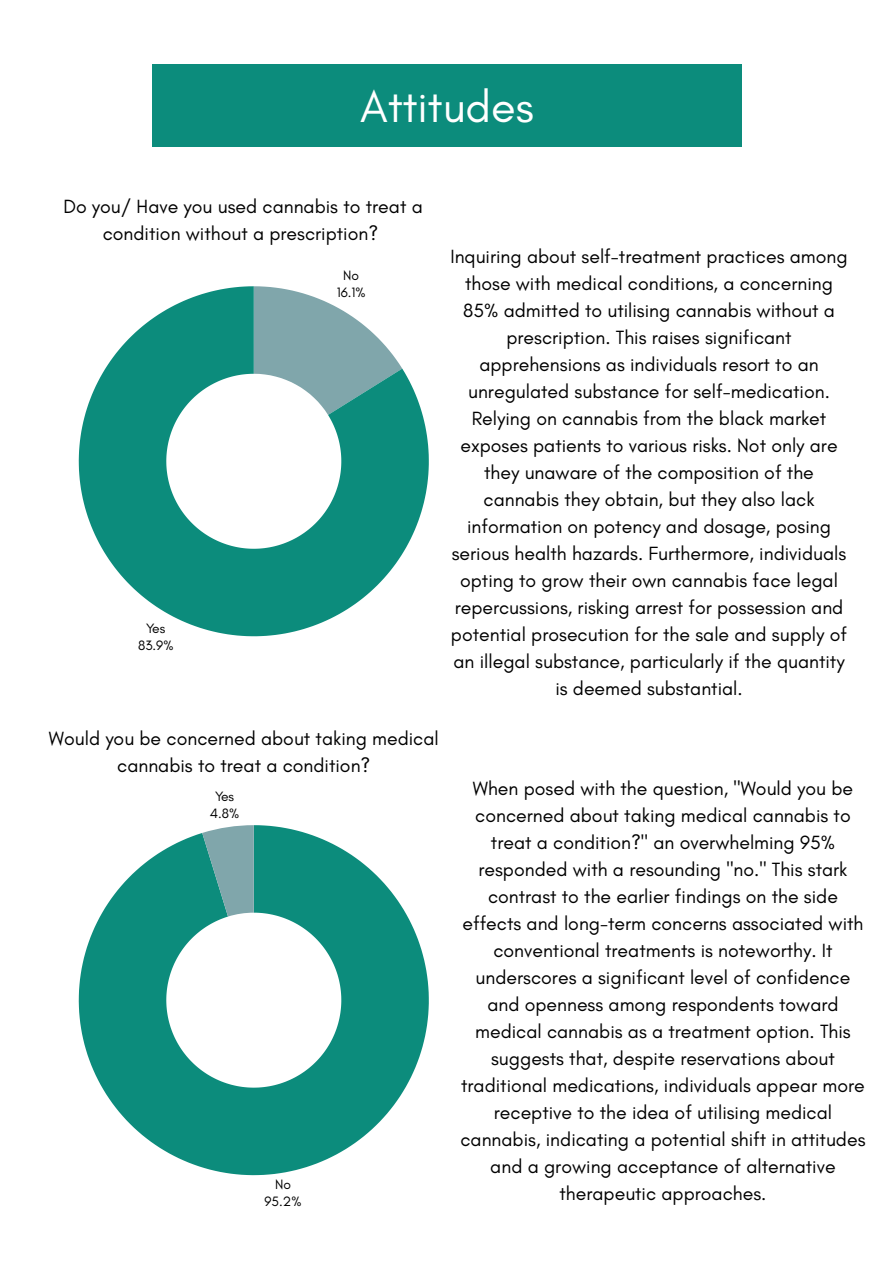
<style>
.page{position:relative;width:893px;height:1264px;background:#fff}
.page>*{position:absolute;margin:0;border:0;box-sizing:border-box;transform-origin:0 0}
.t1{font:45px "Glacial Indifference";color:#fff}
.t2{font:19.5px/27px "Glacial Indifference";color:#000;text-align:center}
.t3{font:13.8px/17px "Glacial Indifference";color:#000;text-align:center}
</style>
<div class="page">
<div style="left:152px;top:65px;width:589px;height:82px;background:#0c8c7c"></div>
<svg style="left:79px;top:286px;width:349px;height:350px"></svg>
<svg style="left:79px;top:825px;width:349px;height:350px;fill:#0c8c7c"></svg>
<svg style="left:202px;top:825px;width:52px;height:91px;background:#6ba4a4"></svg>
<h1 class="t1" style="left:360px;top:79px;width:175px">Attitudes</h1>
<p class="t2" style="left:63px;top:193px;width:361px">Do you/ Have you used cannabis to treat a condition without a prescription?</p>
<p class="t3" style="left:138px;top:619px;width:37px">Yes<br>83.9%</p>
<p class="t3" style="left:337px;top:267px;width:30px">No<br>16.1%</p>
<p class="t2" style="left:49px;top:725px;width:391px">Would you be concerned about taking medical cannabis to treat a condition?</p>
<p class="t3" style="left:210px;top:788px;width:31px">Yes<br>4.8%</p>
<p class="t3" style="left:264px;top:1175px;width:38px">No<br>95.2%</p>
<p class="t2" style="left:450px;top:243px;width:399px">Inquiring about self-treatment practices among those with medical conditions, a concerning 85% admitted to utilising cannabis without a prescription. This raises significant apprehensions as individuals resort to an unregulated substance for self-medication.<br>Relying on cannabis from the black market exposes patients to various risks. Not only are they unaware of the composition of the cannabis they obtain, but they also lack information on potency and dosage, posing serious health hazards. Furthermore, individuals opting to grow their own cannabis face legal repercussions, risking arrest for possession and potential prosecution for the sale and supply of an illegal substance, particularly if the quantity is deemed substantial.</p>
<p class="t2" style="left:460px;top:775px;width:406px">When posed with the question, "Would you be concerned about taking medical cannabis to treat a condition?" an overwhelming 95% responded with a resounding "no." This stark contrast to the earlier findings on the side effects and long-term concerns associated with conventional treatments is noteworthy. It underscores a significant level of confidence and openness among respondents toward medical cannabis as a treatment option. This suggests that, despite reservations about traditional medications, individuals appear more receptive to the idea of utilising medical cannabis, indicating a potential shift in attitudes and a growing acceptance of alternative therapeutic approaches.</p>
</div>
